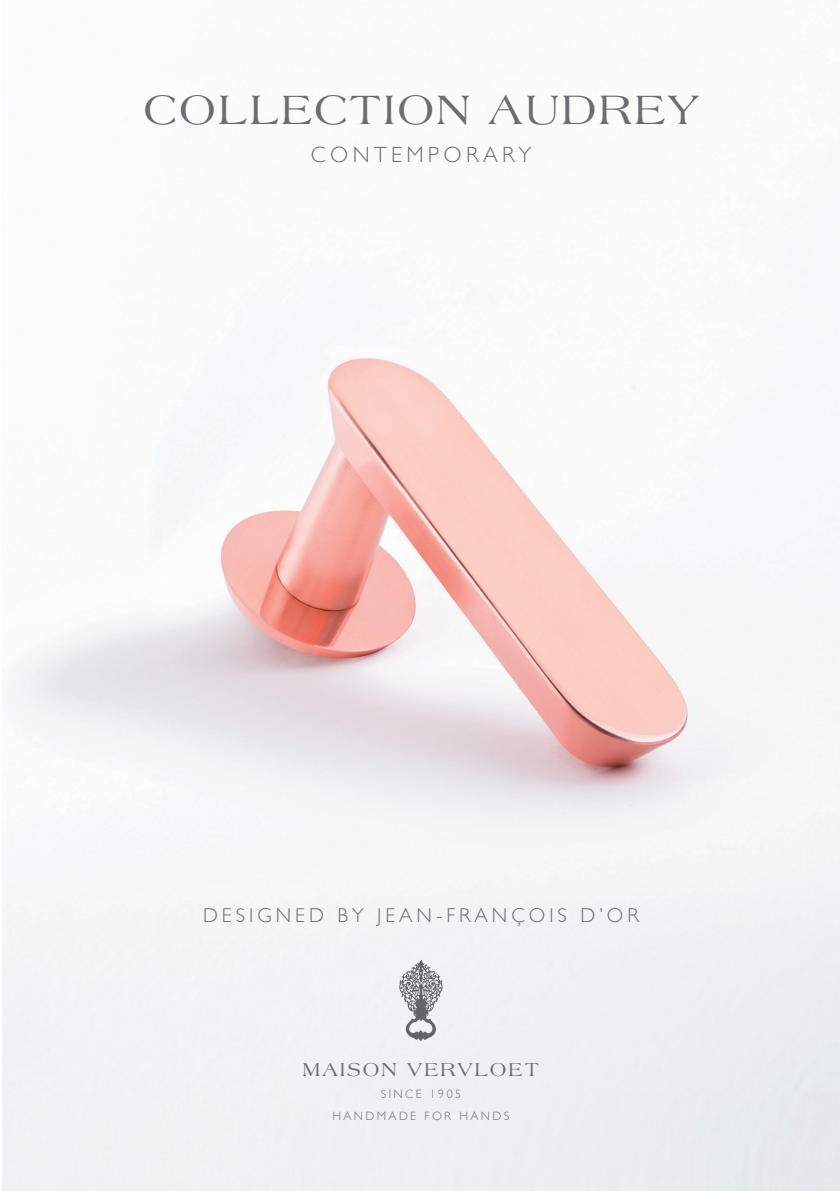
<style>
.page{position:relative;width:840px;height:1191px;background:#fff}
.page>*{position:absolute;margin:0;border:0;box-sizing:border-box;transform-origin:0 0}
.t1{font:44px "Americana";letter-spacing:.05em;color:#6c6d70}
.t2{font:300 22px "Gill Sans";letter-spacing:.2em;color:#6c6d70}
.t3{font:300 20px "Gill Sans";letter-spacing:.2em;color:#6c6d70}
.t4{font:20px "Americana";letter-spacing:.1em;color:#6c6d70}
.t5{font:300 12px "Gill Sans";letter-spacing:.2em;color:#6c6d70}
</style>
<div class="page">
<img style="left:2px;top:15px;width:837px;height:1176px">
<svg style="left:399px;top:959px;width:43px;height:81px"></svg>
<p class="t1" style="left:143px;top:85px;width:556px">COLLECTION AUDREY</p>
<p class="t2" style="left:311px;top:137px;width:222px">CONTEMPORARY</p>
<p class="t3" style="left:203px;top:900px;width:437px">DESIGNED BY JEAN-FRANÇOIS D’OR</p>
<p class="t4" style="left:303px;top:1058px;width:237px">MAISON VERVLOET</p>
<p class="t5" style="left:380px;top:1084px;width:82px">SINCE 1905</p>
<p class="t5" style="left:332px;top:1106px;width:178px">HANDMADE FOR HANDS</p>
</div>
